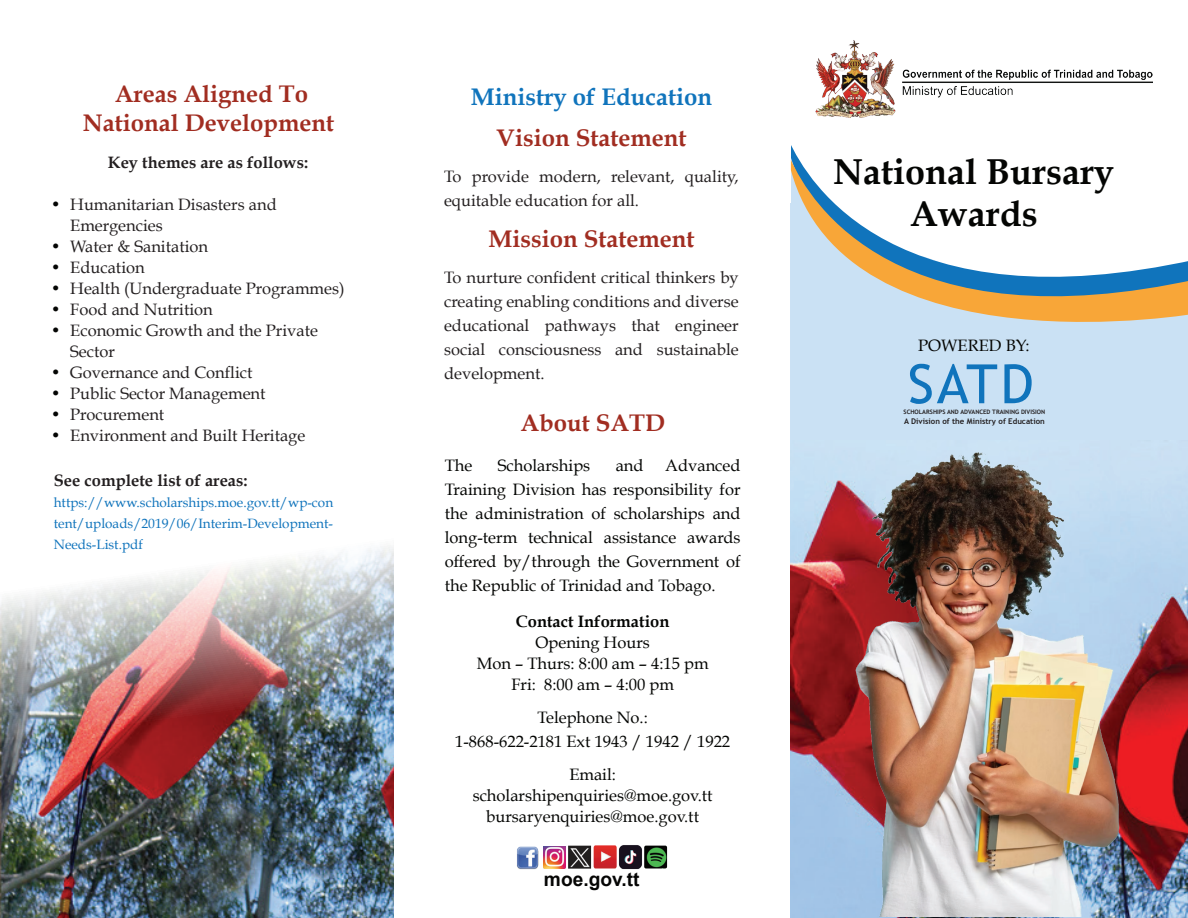
<style>
.page{position:relative;width:1188px;height:918px;background:#fff}
.page>*{position:absolute;margin:0;border:0;box-sizing:border-box;transform-origin:0 0}
.t1{font:54.3px "Trebuchet MS";color:#1074bc}
.t2{font:700 36px/42px "Book Antiqua";color:#040503;text-align:center}
.t3{font:700 24px/28.8px "Book Antiqua";color:#a12d21;text-align:center}
.t4{font:700 24px "Book Antiqua";color:#1074bc}
.t5{font:700 19.2px "Arial";color:#050504}
.t6{font:16.5px/21px "Book Antiqua";color:#231f20}
.t7{font:16.5px/21px "Book Antiqua";color:#040503;text-align:justify}
.t8{font:700 16.5px "Book Antiqua";color:#231f20}
.t9{font:700 16.5px "Book Antiqua";color:#040503}
.t10{font:13.5px/21px "Book Antiqua";color:#1074bc;text-align:justify}
.t11{font:700 7.8px "Trebuchet MS";color:#231f20}
.t12{font:700 6.15px "Trebuchet MS";color:#231f20}
</style>
<div class="page">
<div style="left:790px;top:356px;width:398px;height:85px;background:#cae1f4"></div>
<img style="left:0;top:441px;width:1188px;height:477px">
<img style="left:0;top:441px;width:395px;height:337px">
<div style="left:395px;top:242px;width:395px;height:676px;background:#fff"></div>
<img style="left:594px;top:845px;width:73px;height:24px">
<img style="left:517px;top:847px;width:22px;height:22px">
<img style="left:543px;top:846px;width:20px;height:22px">
<div style="left:568px;top:846px;width:23px;height:23px;background:#727070"></div>
<img style="left:563px;top:846px;width:34px;height:22px">
<img style="left:851px;top:441px;width:312px;height:476px">
<img style="left:815px;top:40px;width:338px;height:78px">
<svg style="left:791px;top:160px;width:397px;height:215px"></svg>
<h3 class="t3" style="left:83px;top:80px;width:253px">Areas Aligned To<br>National Development</h3>
<p class="t8" style="left:108px;top:151px;width:202px">Key themes are as follows:</p>
<p class="t6" style="left:70px;top:193px;width:276px">Humanitarian Disasters and<br>Emergencies<br>Water &amp; Sanitation<br>Education<br>Health (Undergraduate Programmes)<br>Food and Nutrition<br>Economic Growth and the Private<br>Sector<br>Governance and Conflict<br>Public Sector Management<br>Procurement<br>Environment and Built Heritage</p>
<p class="t7" style="left:51px;top:193px;width:11px">•</p>
<p class="t7" style="left:51px;top:235px;width:11px">• • • • •</p>
<p class="t7" style="left:51px;top:361px;width:11px">• • • •</p>
<p class="t8" style="left:54px;top:469px;width:195px">See complete list of areas:</p>
<p class="t10" style="left:54px;top:492px;width:281px">https://www.scholarships.moe.gov.tt/wp-con tent/uploads/2019/06/Interim-Development-Needs-List.pdf</p>
<h3 class="t4" style="left:471px;top:80px;width:243px">Ministry of Education</h3>
<h3 class="t3" style="left:496px;top:123px;width:191px">Vision Statement</h3>
<p class="t6" style="left:444px;top:164px;width:296px;line-height:24px">To provide modern, relevant, quality, equitable education for all.</p>
<h3 class="t3" style="left:488px;top:224px;width:207px">Mission Statement</h3>
<p class="t6" style="left:444px;top:265px;width:296px;line-height:24px;text-align:justify">To nurture confident critical thinkers by creating enabling conditions and diverse educational pathways that engineer social consciousness and sustainable development.</p>
<h3 class="t3" style="left:520px;top:408px;width:146px">About SATD</h3>
<p class="t7" style="left:445px;top:454px;width:29px">The</p>
<p class="t7" style="left:498px;top:454px;width:94px">Scholarships</p>
<p class="t7" style="left:616px;top:454px;width:29px">and</p>
<p class="t7" style="left:445px;top:453px;width:297px;line-height:24px;text-indent:220px">Advanced Training Division has responsibility for the administration of scholarships and long-term technical assistance awards offered by/through the Government of the Republic of Trinidad and Tobago.</p>
<p class="t9" style="left:516px;top:611px;width:155px">Contact Information</p>
<p class="t7" style="left:477px;top:632px;width:233px;text-align:center">Opening Hours<br>Mon – Thurs: 8:00 am – 4:15 pm<br>Fri: 8:00 am – 4:00 pm</p>
<p class="t7" style="left:455px;top:705px;width:276px;line-height:24px;text-align:center">Telephone No.:<br>1-868-622-2181 Ext 1943 / 1942 / 1922</p>
<p class="t7" style="left:473px;top:764px;width:242px;text-align:center">Email: scholarshipenquiries@moe.gov.tt bursaryenquiries@moe.gov.tt</p>
<p class="t5" style="left:544px;top:867px;width:97px">moe.gov.tt</p>
<h2 class="t2" style="left:833px;top:150px;width:282px">National Bursary<br>Awards</h2>
<p class="t7" style="left:918px;top:334px;width:113px">POWERED BY:</p>
<h1 class="t1" style="left:908px;top:352px;width:127px">SATD</h1>
<p class="t12" style="left:904px;top:408px;width:143px">SCHOLARSHIPS AND ADVANCED TRAINING DIVISION</p>
<p class="t11" style="left:904px;top:417px;width:142px">A Division of the Ministry of Education</p>
</div>
